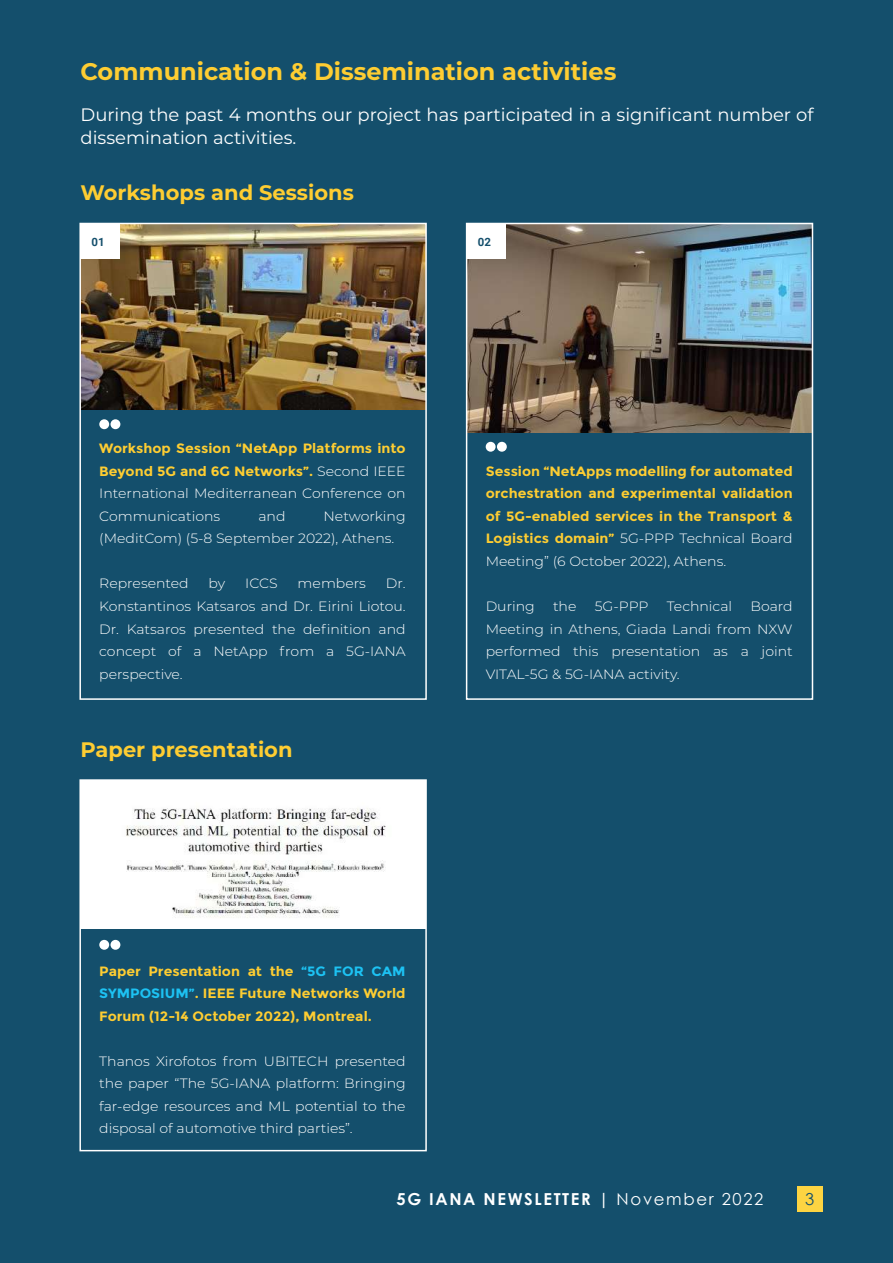
<style>
.page{position:relative;width:893px;height:1263px;background:#144f6c}
.page>*{position:absolute;margin:0;border:0;box-sizing:border-box;transform-origin:0 0}
.t1{font:700 24px "Montserrat";color:#fecd32}
.t2{font:700 21px "Montserrat";color:#fecd32}
.t3{font:18px/22.5px "Montserrat";color:#fff}
.t4{font:700 16.5px "Century Gothic";letter-spacing:.1em;color:#fff}
.t5{font:16.5px "Century Gothic";color:#144f6c}
.t6{font:300 13.5px/22.5px "Montserrat";color:#fff;text-align:justify;scale:1.04 1}
.t7{font:700 13.5px/22.5px "Montserrat";color:#fecd32;text-align:justify;scale:1.04 1}
.t8{font:700 11.4px "Roboto";color:#144f6c}
.s1{font-weight:700;color:#fecd32}
.s2{font-weight:300;color:#fff}
.s3{color:#1dc2f3}
.s4{font-weight:400}
</style>
<div class="page">
<div style="left:797px;top:1186px;width:26px;height:26px;background:#fdd442"></div>
<div style="left:99px;top:940px;width:10px;height:10px;background:#fff;border-radius:50%"></div>
<div style="left:111px;top:940px;width:9px;height:10px;background:#fff;border-radius:50%"></div>
<img style="left:82px;top:782px;width:342px;height:147px">
<div style="left:79px;top:779px;width:348px;height:372px;border:2px solid #fff"></div>
<img style="left:469px;top:226px;width:341px;height:206px">
<div style="left:467px;top:223px;width:39px;height:36px;background:#fff"></div>
<div style="left:486px;top:442px;width:10px;height:10px;background:#fff;border-radius:50%"></div>
<div style="left:497px;top:442px;width:10px;height:10px;background:#fff;border-radius:50%"></div>
<div style="left:466px;top:223px;width:347px;height:477px;border:2px solid #fff"></div>
<div style="left:99px;top:419px;width:10px;height:10px;background:#fff;border-radius:50%"></div>
<div style="left:111px;top:419px;width:9px;height:10px;background:#fff;border-radius:50%"></div>
<img style="left:82px;top:226px;width:342px;height:184px">
<div style="left:79px;top:223px;width:348px;height:477px;border:2px solid #fff"></div>
<div style="left:80px;top:223px;width:40px;height:36px;background:#fff"></div>
<h1 class="t1" style="left:80px;top:54px;width:537px">Communication &amp; Dissemination activities</h1>
<h3 class="t3" style="left:80px;top:103px;width:735px">During the past 4 months our project has participated in a significant number of dissemination activities.</h3>
<h2 class="t2" style="left:80px;top:178px;width:275px">Workshops and Sessions</h2>
<p class="t8" style="left:91px;top:234px;width:15px">01</p>
<p class="t8" style="left:478px;top:234px;width:15px">02</p>
<p class="t6" style="left:99px;top:437px;width:296px"><span class="s1">Workshop Session “NetApp Platforms into Beyond 5G and 6G Networks”.</span> Second IEEE International Mediterranean Conference on Communications</p>
<p class="t6" style="left:99px;top:504px;width:296px;text-indent:224px">Networking (MeditCom) (5-8 September 2022), Athens.</p>
<p class="t6" style="left:99px;top:572px;width:88px">Represented</p>
<p class="t6" style="left:209px;top:572px;width:18px">by</p>
<p class="t6" style="left:245px;top:572px;width:33px">ICCS</p>
<p class="t6" style="left:298px;top:572px;width:67px">members</p>
<p class="t6" style="left:258px;top:504px;width:28px">and</p>
<p class="t6" style="left:99px;top:572px;width:296px;text-indent:287px">Dr.<br>Konstantinos Katsaros and Dr. Eirini Liotou.<br>Dr. Katsaros presented the definition and concept of a NetApp from a 5G-IANA perspective.</p>
<h2 class="t2" style="left:80px;top:734px;width:214px">Paper presentation</h2>
<p class="t7" style="left:486px;top:460px;width:297px">Session “NetApps modelling for automated orchestration and experimental validation of 5G-enabled services in the Transport &amp; Logistics domain” <span class="s2">5G-PPP Technical Board Meeting” (6 October 2022), Athens.</span></p>
<p class="t6" style="left:486px;top:594px;width:49px">During</p>
<p class="t6" style="left:553px;top:594px;width:24px">the</p>
<p class="t6" style="left:595px;top:594px;width:53px">5G-PPP</p>
<p class="t6" style="left:667px;top:594px;width:64px">Technical</p>
<p class="t6" style="left:486px;top:594px;width:297px;text-indent:265px">Board Meeting in Athens, Giada Landi from NXW performed this presentation as a joint VITAL-5G &amp; 5G-IANA activity.</p>
<p class="t7" style="left:99px;top:959px;width:296px">Paper Presentation at the <span class="s3">“5G FOR CAM SYMPOSIUM”</span>. IEEE Future Networks World Forum (12-14 October 2022), Montreal.</p>
<p class="t6" style="left:99px;top:1049px;width:296px">Thanos Xirofotos from UBITECH presented the paper “The 5G-IANA platform: Bringing far-edge resources and ML potential to the disposal of automotive third parties”.</p>
<p class="t4" style="left:396px;top:1186px;width:368px">5G IANA NEWSLETTER | <span class="s4">November 2022</span></p>
<p class="t5" style="left:805px;top:1187px;width:11px">3</p>
</div>
